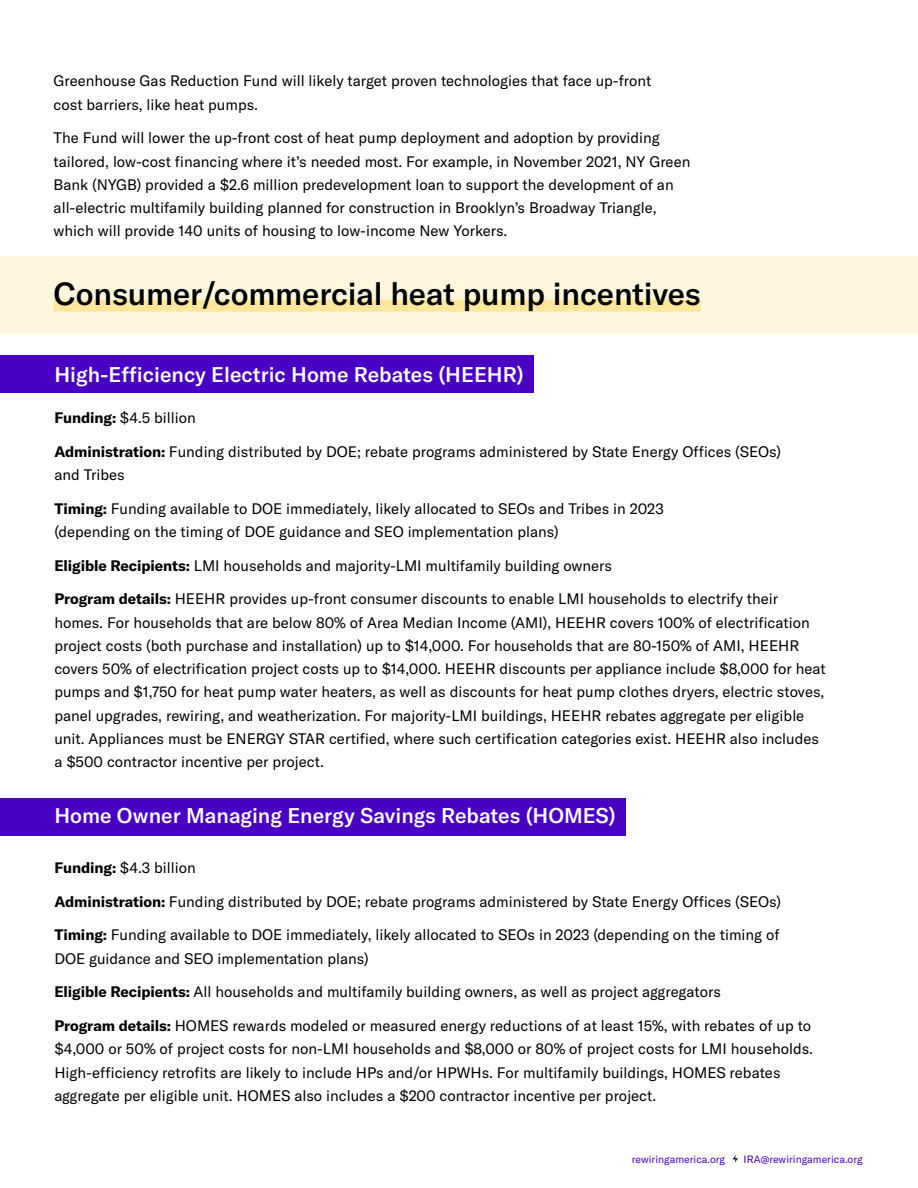
<style>
.page{position:relative;width:918px;height:1188px;background:#fff}
.page>*{position:absolute;margin:0;border:0;box-sizing:border-box;transform-origin:0 0}
.t1{font:500 31.5px "GT America";letter-spacing:-.005em;color:#000}
.t2{font:500 21px "GT America";color:#fff}
.t3{font:15px/23.2px "GT America";color:#000}
.t4{font:10.5px "GT America";color:#4a00c2}
.s1{font-weight:700}
</style>
<div class="page">
<svg style="left:733px;top:1155px;width:5px;height:8px"></svg>
<div style="left:0;top:256px;width:918px;height:78px;background:#fef7de"></div>
<div style="left:54px;top:300px;width:647px;height:12px;background:#fce79d"></div>
<div style="left:0;top:355px;width:534px;height:38px;background:#4a00c3"></div>
<div style="left:0;top:798px;width:626px;height:37px;background:#4a00c3"></div>
<p class="t3" style="left:54px;top:70px;width:599px">Greenhouse Gas Reduction Fund will likely target proven technologies that face up-front cost barriers, like heat pumps.</p>
<p class="t3" style="left:54px;top:127px;width:638px">The Fund will lower the up-front cost of heat pump deployment and adoption by providing tailored, low-cost financing where it’s needed most. For example, in November 2021, NY Green Bank (NYGB) provided a $2.6 million predevelopment loan to support the development of an all-electric multifamily building planned for construction in Brooklyn’s Broadway Triangle, which will provide 140 units of housing to low-income New Yorkers.</p>
<h1 class="t1" style="left:54px;top:275px;width:649px">Consumer/commercial heat pump incentives</h1>
<h2 class="t2" style="left:54px;top:362px;width:471px">High-Efficiency Electric Home Rebates (HEEHR)</h2>
<p class="t3" style="left:54px;top:406px;width:143px"><span class="s1">Funding:</span> $4.5 billion</p>
<p class="t3" style="left:54px;top:440px;width:728px"><span class="s1">Administration:</span> Funding distributed by DOE; rebate programs administered by State Energy Offices (SEOs) and Tribes</p>
<p class="t3" style="left:54px;top:497px;width:611px"><span class="s1">Timing:</span> Funding available to DOE immediately, likely allocated to SEOs and Tribes in 2023 (depending on the timing of DOE guidance and SEO implementation plans)</p>
<p class="t3" style="left:54px;top:554px;width:559px"><span class="s1">Eligible Recipients:</span> LMI households and majority-LMI multifamily building owners</p>
<p class="t3" style="left:54px;top:587px;width:773px"><span class="s1">Program details:</span> HEEHR provides up-front consumer discounts to enable LMI households to electrify their homes. For households that are below 80% of Area Median Income (AMI), HEEHR covers 100% of electrification project costs (both purchase and installation) up to $14,000. For households that are 80-150% of AMI, HEEHR covers 50% of electrification project costs up to $14,000. HEEHR discounts per appliance include $8,000 for heat pumps and $1,750 for heat pump water heaters, as well as discounts for heat pump clothes dryers, electric stoves, panel upgrades, rewiring, and weatherization. For majority-LMI buildings, HEEHR rebates aggregate per eligible unit. Appliances must be ENERGY STAR certified, where such certification categories exist. HEEHR also includes a $500 contractor incentive per project.</p>
<h2 class="t2" style="left:54px;top:803px;width:563px">Home Owner Managing Energy Savings Rebates (HOMES)</h2>
<p class="t3" style="left:54px;top:856px;width:143px"><span class="s1">Funding:</span> $4.3 billion</p>
<p class="t3" style="left:54px;top:890px;width:728px"><span class="s1">Administration:</span> Funding distributed by DOE; rebate programs administered by State Energy Offices (SEOs)</p>
<p class="t3" style="left:54px;top:923px;width:727px"><span class="s1">Timing:</span> Funding available to DOE immediately, likely allocated to SEOs in 2023 (depending on the timing of<br>DOE guidance and SEO implementation plans)</p>
<p class="t3" style="left:54px;top:980px;width:668px"><span class="s1">Eligible Recipients:</span> All households and multifamily building owners, as well as project aggregators</p>
<p class="t3" style="left:54px;top:1014px;width:760px"><span class="s1">Program details:</span> HOMES rewards modeled or measured energy reductions of at least 15%, with rebates of up to $4,000 or 50% of project costs for non-LMI households and $8,000 or 80% of project costs for LMI households.<br>High-efficiency retrofits are likely to include HPs and/or HPWHs. For multifamily buildings, HOMES rebates aggregate per eligible unit. HOMES also includes a $200 contractor incentive per project.</p>
<p class="t4" style="left:632px;top:1153px;width:95px">rewiringamerica.org</p>
<p class="t4" style="left:744px;top:1153px;width:121px">IRA@rewiringamerica.org</p>
</div>
